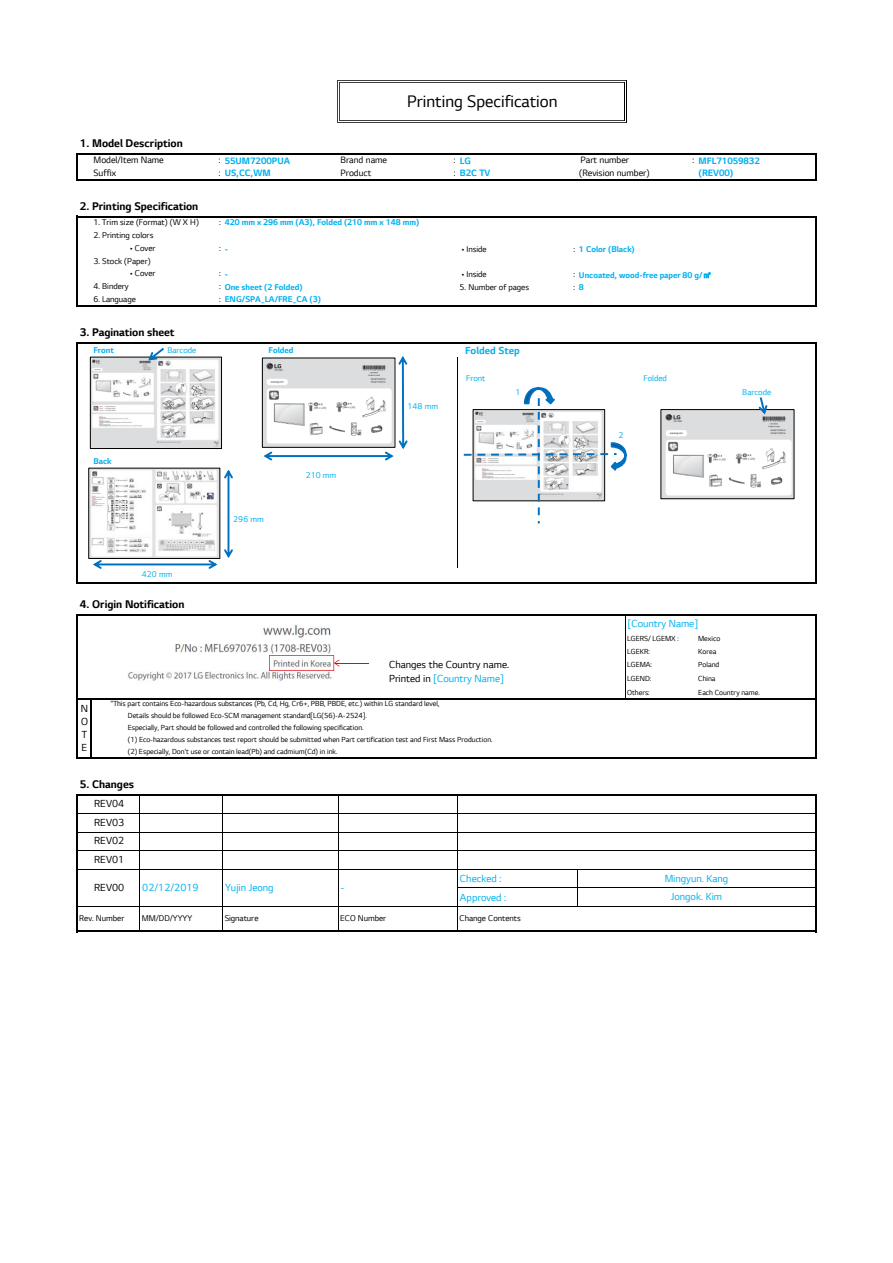
<style>
.page{position:relative;width:893px;height:1263px;background:#fff}
.page>*{position:absolute;margin:0;border:0;box-sizing:border-box;transform-origin:0 0}
.t1{font:17.7px "LG Smart";color:#000}
.t2{font:700 11.7px "LG Smart";letter-spacing:-.005em;color:#000}
.t3{font:10.8px "LG Smart";color:#00b0f0}
.t4{font:10.8px/13.4px "LG Smart";color:#000;text-align:justify}
.t5{font:700 10.8px "LG Smart";color:#00b0f0}
.t6{font:9.75px "LG Smart";color:#000}
.t7{font:700 9.75px "LG Smart";letter-spacing:-.005em;color:#00b0f0}
.t8{font:8.85px "LG Smart";color:#000}
.t9{font:700 8.85px "LG Smart";color:#00b0f0}
.t10{font:8.85px "LG Smart";color:#00b0f0}
.t11{font:7.8px "LG Smart";color:#000}
.s1{font-weight:400;color:#000}
.s2{font-weight:700;color:#00b0f0}
.s3{font-family:"Dotum";font-weight:400}
.s4{color:#000}
</style>
<div class="page">
<hr style="left:76px;top:153px;width:2px;height:27px;background:#000">
<hr style="left:815px;top:155px;width:2px;height:25px;background:#000">
<hr style="left:76px;top:216px;width:2px;height:91px;background:#000">
<hr style="left:815px;top:217px;width:2px;height:90px;background:#000">
<hr style="left:76px;top:342px;width:2px;height:241px;background:#000">
<hr style="left:624px;top:83px;width:1px;height:37px;background:#000">
<hr style="left:626px;top:83px;width:1px;height:37px;background:#000">
<hr style="left:815px;top:344px;width:2px;height:239px;background:#000">
<hr style="left:76px;top:614px;width:2px;height:145px;background:#000">
<hr style="left:337px;top:83px;width:1px;height:37px;background:#3f3f3f">
<hr style="left:339px;top:83px;width:1px;height:37px;background:#3f3f3f">
<hr style="left:457px;top:357px;width:1px;height:211px;background:#000">
<hr style="left:815px;top:616px;width:2px;height:143px;background:#000">
<hr style="left:338px;top:796px;width:1px;height:134px;background:#000">
<hr style="left:625px;top:616px;width:1px;height:82px;background:#000">
<hr style="left:76px;top:794px;width:2px;height:138px;background:#000">
<hr style="left:815px;top:796px;width:2px;height:136px;background:#000">
<hr style="left:457px;top:796px;width:1px;height:134px;background:#000">
<hr style="left:91px;top:699px;width:1px;height:60px;background:#000">
<hr style="left:140px;top:796px;width:1px;height:134px;background:#000">
<hr style="left:222px;top:796px;width:1px;height:134px;background:#000">
<hr style="left:577px;top:870px;width:1px;height:37px;background:#000">
<hr style="left:340px;top:80px;width:284px;height:1px;background:#3f3f3f">
<hr style="left:340px;top:82px;width:284px;height:1px;background:#3f3f3f">
<hr style="left:340px;top:120px;width:284px;height:1px;background:#3f3f3f">
<hr style="left:340px;top:122px;width:284px;height:1px;background:#3f3f3f">
<hr style="left:78px;top:153px;width:739px;height:2px;background:#000">
<hr style="left:78px;top:179px;width:739px;height:1px;background:#000">
<hr style="left:78px;top:216px;width:739px;height:1px;background:#000">
<hr style="left:78px;top:305px;width:739px;height:2px;background:#000">
<hr style="left:78px;top:342px;width:739px;height:2px;background:#000">
<hr style="left:78px;top:582px;width:739px;height:1px;background:#000">
<hr style="left:78px;top:614px;width:739px;height:2px;background:#000">
<hr style="left:78px;top:698px;width:739px;height:1px;background:#000">
<hr style="left:78px;top:757px;width:739px;height:2px;background:#000">
<hr style="left:78px;top:794px;width:739px;height:2px;background:#000">
<hr style="left:78px;top:813px;width:737px;height:1px;background:#000">
<hr style="left:78px;top:832px;width:737px;height:1px;background:#000">
<hr style="left:78px;top:850px;width:737px;height:1px;background:#000">
<hr style="left:78px;top:869px;width:737px;height:1px;background:#000">
<hr style="left:458px;top:887px;width:357px;height:1px;background:#000">
<hr style="left:78px;top:906px;width:737px;height:1px;background:#000">
<hr style="left:78px;top:930px;width:739px;height:2px;background:#000">
<img style="left:92px;top:359px;width:128px;height:88px">
<div style="left:90px;top:357px;width:132px;height:92px;border:1px solid #000"></div>
<img style="left:663px;top:411px;width:129px;height:86px">
<div style="left:661px;top:409px;width:133px;height:90px;border:1px solid #000"></div>
<img style="left:128px;top:625px;width:212px;height:56px">
<hr style="left:335px;top:663px;width:34px;height:1px;background:#e30613">
<svg style="left:269px;top:655px;width:70px;height:16px"></svg>
<svg style="left:93px;top:560px;width:124px;height:9px"></svg>
<svg style="left:224px;top:470px;width:9px;height:88px"></svg>
<svg style="left:148px;top:348px;width:16px;height:13px"></svg>
<svg style="left:263px;top:356px;width:145px;height:105px"></svg>
<svg style="left:463px;top:387px;width:164px;height:136px"></svg>
<svg style="left:759px;top:397px;width:8px;height:17px"></svg>
<img style="left:264px;top:360px;width:129px;height:86px">
<div style="left:262px;top:358px;width:133px;height:90px;border:1px solid #000"></div>
<img style="left:90px;top:470px;width:128px;height:87px">
<div style="left:88px;top:468px;width:132px;height:91px;border:1px solid #000"></div>
<p class="t2" style="left:80px;top:139px;width:105px">1. Model Description</p>
<p class="t6" style="left:94px;top:156px;width:72px">Model/Item Name</p>
<p class="t6" style="left:94px;top:169px;width:24px">Suffix</p>
<p class="t2" style="left:80px;top:201px;width:120px">2. Printing Specification</p>
<p class="t1" style="left:407px;top:94px;width:152px">Printing Specification</p>
<p class="t6" style="left:340px;top:156px;width:48px">Brand name</p>
<p class="t6" style="left:340px;top:169px;width:32px">Product</p>
<p class="t6" style="left:580px;top:156px;width:50px">Part number</p>
<p class="t7" style="left:219px;top:157px;width:73px"><span class="s1">:</span> 55UM7200PUA</p>
<p class="t7" style="left:454px;top:157px;width:19px"><span class="s1">:</span> LG</p>
<p class="t7" style="left:692px;top:157px;width:69px"><span class="s1">:</span> MFL71059832</p>
<p class="t7" style="left:219px;top:169px;width:53px"><span class="s1">:</span> US,CC,WM</p>
<p class="t7" style="left:454px;top:169px;width:38px"><span class="s1">:</span> B2C TV</p>
<p class="t7" style="left:699px;top:169px;width:36px">(REV00)</p>
<p class="t6" style="left:579px;top:169px;width:72px">(Revision number)</p>
<p class="t8" style="left:93px;top:219px;width:107px">1. Trim size (Format) (W X H)</p>
<p class="t9" style="left:219px;top:219px;width:202px"><span class="s1">:</span> 420 mm x 296 mm (A3), Folded (210 mm x 148 mm)</p>
<p class="t8" style="left:93px;top:232px;width:61px">2. Printing colors</p>
<p class="t8" style="left:130px;top:244px;width:27px">• Cover</p>
<p class="t8" style="left:93px;top:283px;width:37px">4. Bindery</p>
<p class="t8" style="left:219px;top:244px;width:10px">: <span class="s2">-</span></p>
<p class="t8" style="left:462px;top:245px;width:27px">• Inside</p>
<p class="t9" style="left:573px;top:245px;width:63px"><span class="s1">:</span> 1 Color (Black)</p>
<p class="t8" style="left:219px;top:270px;width:10px">: <span class="s2">-</span></p>
<p class="t8" style="left:462px;top:271px;width:27px">• Inside</p>
<p class="t9" style="left:573px;top:271px;width:140px"><span class="s1">:</span> Uncoated, wood-free paper 80 g/<span class="s3">㎡</span></p>
<p class="t9" style="left:219px;top:283px;width:85px"><span class="s1">:</span> One sheet (2 Folded)</p>
<p class="t8" style="left:460px;top:283px;width:71px">5. Number of pages</p>
<p class="t8" style="left:573px;top:283px;width:12px">: <span class="s2">8</span></p>
<p class="t8" style="left:93px;top:257px;width:59px">3. Stock (Paper)</p>
<p class="t8" style="left:130px;top:270px;width:27px">• Cover</p>
<p class="t8" style="left:93px;top:296px;width:44px">6. Language</p>
<p class="t9" style="left:219px;top:296px;width:103px"><span class="s1">:</span> ENG/SPA_LA/FRE_CA (3)</p>
<p class="t2" style="left:80px;top:328px;width:96px">3. Pagination sheet</p>
<p class="t9" style="left:93px;top:347px;width:22px">Front</p>
<p class="t10" style="left:167px;top:347px;width:30px">Barcode</p>
<p class="t9" style="left:269px;top:347px;width:26px">Folded</p>
<p class="t5" style="left:465px;top:346px;width:56px">Folded Step</p>
<p class="t10" style="left:466px;top:375px;width:21px">Front</p>
<p class="t10" style="left:643px;top:375px;width:25px">Folded</p>
<p class="t10" style="left:515px;top:389px;width:6px">1</p>
<p class="t10" style="left:742px;top:389px;width:30px">Barcode</p>
<p class="t10" style="left:408px;top:403px;width:32px">148 mm</p>
<p class="t10" style="left:618px;top:431px;width:6px">2</p>
<p class="t9" style="left:93px;top:458px;width:20px">Back</p>
<p class="t10" style="left:306px;top:472px;width:32px">210 mm</p>
<p class="t10" style="left:233px;top:515px;width:32px">296 mm</p>
<p class="t10" style="left:142px;top:570px;width:32px">420 mm</p>
<p class="t2" style="left:80px;top:600px;width:106px">4. Origin Notification</p>
<p class="t3" style="left:628px;top:620px;width:72px">[Country Name]</p>
<p class="t11" style="left:627px;top:635px;width:53px">LGERS/ LGEMX :</p>
<p class="t11" style="left:698px;top:635px;width:24px">Mexico</p>
<p class="t11" style="left:627px;top:648px;width:24px">LGEKR:</p>
<p class="t11" style="left:698px;top:648px;width:20px">Korea</p>
<p class="t4" style="left:389px;top:659px;width:121px">Changes the Country name.</p>
<p class="t11" style="left:627px;top:661px;width:26px">LGEMA:</p>
<p class="t11" style="left:698px;top:661px;width:23px">Poland</p>
<p class="t3" style="left:389px;top:674px;width:116px"><span class="s4">Printed in</span> [Country Name]</p>
<p class="t11" style="left:627px;top:675px;width:26px">LGEND:</p>
<p class="t11" style="left:698px;top:675px;width:19px">China</p>
<p class="t11" style="left:627px;top:689px;width:24px">Others:</p>
<p class="t11" style="left:698px;top:689px;width:63px">Each Country name.</p>
<p class="t4" style="left:81px;top:702px;width:9px">N O T E</p>
<p class="t11" style="left:111px;top:701px;width:331px">“This part contains Eco-hazardous substances (Pb, Cd, Hg, Cr6+, PBB, PBDE, etc.) within LG standard level,</p>
<p class="t11" style="left:128px;top:713px;width:241px">Details should be followed Eco-SCM management standard[LG(56)-A-2524].</p>
<p class="t11" style="left:128px;top:725px;width:237px">Especially, Part should be followed and controlled the following specification.</p>
<p class="t11" style="left:128px;top:736px;width:366px">(1) Eco-hazardous substances test report should be submitted when Part certification test and First Mass Production.</p>
<p class="t11" style="left:128px;top:748px;width:211px">(2) Especially, Don’t use or contain lead(Pb) and cadmium(Cd) in ink.</p>
<p class="t2" style="left:80px;top:780px;width:56px">5. Changes</p>
<p class="t4" style="left:94px;top:798px;width:32px">REV04</p>
<p class="t4" style="left:94px;top:817px;width:32px">REV03</p>
<p class="t4" style="left:94px;top:835px;width:32px">REV02</p>
<p class="t4" style="left:94px;top:854px;width:32px">REV01</p>
<p class="t4" style="left:94px;top:882px;width:32px">REV00</p>
<p class="t3" style="left:142px;top:883px;width:58px">02/12/2019</p>
<p class="t3" style="left:225px;top:883px;width:50px">Yujin Jeong</p>
<p class="t3" style="left:341px;top:883px;width:5px">-</p>
<p class="t3" style="left:460px;top:875px;width:43px">Checked :</p>
<p class="t3" style="left:460px;top:893px;width:48px">Approved :</p>
<p class="t8" style="left:79px;top:915px;width:47px">Rev. Number</p>
<p class="t8" style="left:142px;top:915px;width:52px">MM/DD/YYYY</p>
<p class="t8" style="left:225px;top:915px;width:35px">Signature</p>
<p class="t8" style="left:340px;top:915px;width:48px">ECO Number</p>
<p class="t8" style="left:460px;top:915px;width:63px">Change Contents</p>
<p class="t3" style="left:665px;top:874px;width:65px">Mingyun. Kang</p>
<p class="t3" style="left:671px;top:892px;width:53px">Jongok. Kim</p>
</div>
